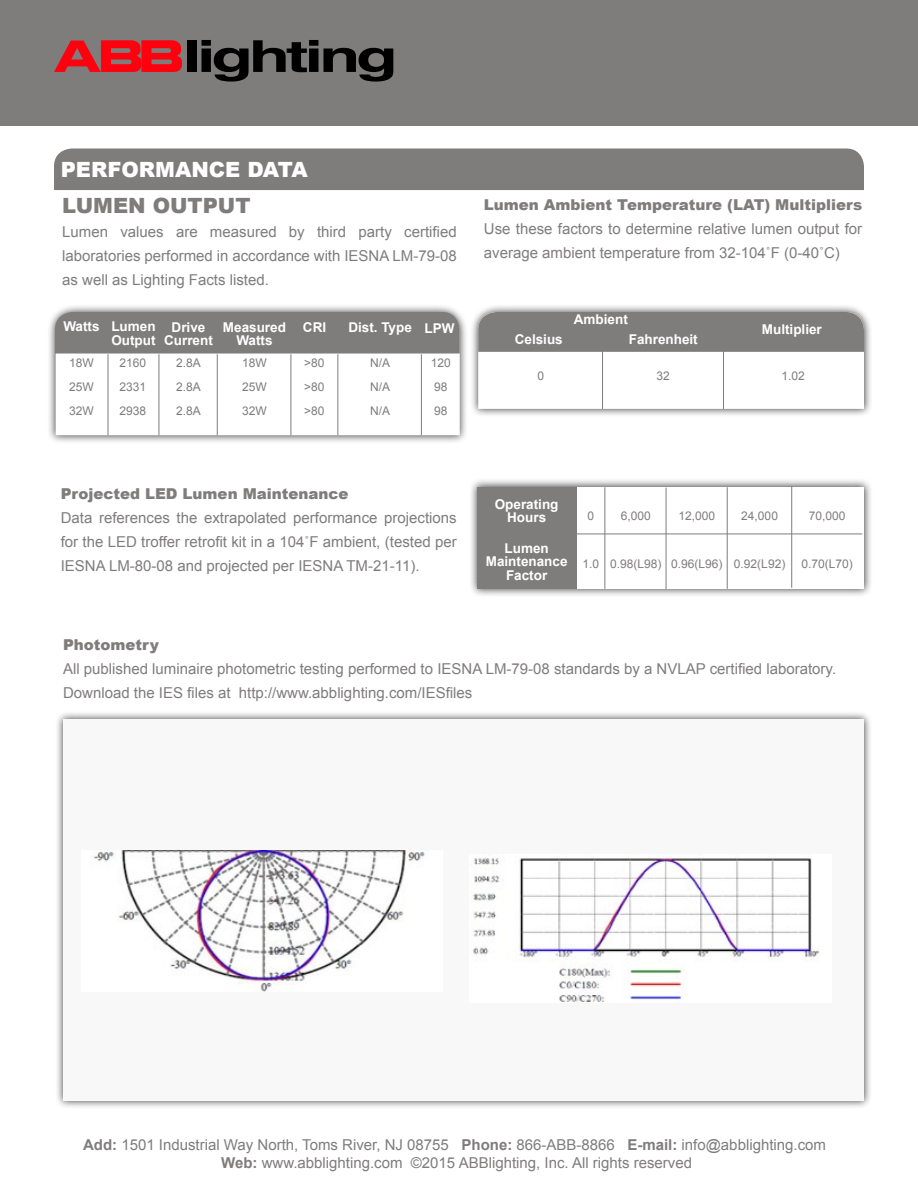
<style>
.page{position:relative;width:918px;height:1188px;background:#fff}
.page>*{position:absolute;margin:0;border:0;box-sizing:border-box;transform-origin:0 0}
.t1{font:900 21px "Arial";color:#fff}
.t2{font:900 21px "Arial";color:#7f7c7c}
.t3{font:15px/24px "Arial";color:#7f7c7c}
.t4{font:900 15px "Arial";color:#7f7c7c}
.t5{font:700 13.5px/13.5px "Arial";color:#fff;text-align:center}
.t6{font:12px/24px "Arial";color:#7f7c7c;text-align:justify}
.s1{font-weight:700}
</style>
<div class="page">
<div style="left:0;top:0;width:918px;height:126px;background:#7f7c7c"></div>
<svg style="left:54px;top:40px;width:128px;height:32px"></svg>
<div style="left:187px;top:40px;width:9px;height:32px;background:#000"></div>
<svg style="left:202px;top:40px;width:116px;height:42px"></svg>
<svg style="left:324px;top:48px;width:69px;height:34px"></svg>
<div style="left:54px;top:148px;width:810px;height:42px;background:#7f7c7c"></div>
<div style="left:470px;top:303px;width:403px;height:114px;background:#000;opacity:.75"></div>
<svg style="left:478px;top:312px;width:386px;height:97px"></svg>
<hr style="left:603px;top:324px;width:1px;height:85px;background:#7f7c7c">
<hr style="left:723px;top:312px;width:1px;height:97px;background:#7f7c7c">
<hr style="left:479px;top:329px;width:243px;height:1px;background:#7f7c7c">
<div style="left:469px;top:478px;width:404px;height:119px;background:#000;opacity:.75"></div>
<div style="left:477px;top:487px;width:387px;height:101px;background:#fff"></div>
<div style="left:55px;top:711px;width:817px;height:398px;background:#000;opacity:.75"></div>
<div style="left:63px;top:719px;width:801px;height:382px;background:#f8f8f8"></div>
<div style="left:477px;top:487px;width:99px;height:102px;background:#7f7c7c"></div>
<hr style="left:604px;top:487px;width:1px;height:102px;background:#7f7c7c">
<hr style="left:791px;top:486px;width:1px;height:102px;background:#7f7c7c">
<hr style="left:666px;top:488px;width:1px;height:101px;background:#7f7c7c">
<hr style="left:727px;top:487px;width:1px;height:102px;background:#7f7c7c">
<hr style="left:576px;top:534px;width:286px;height:1px;background:#7f7c7c">
<img style="left:94px;top:850px;width:331px;height:141px">
<img style="left:473px;top:858px;width:346px;height:144px">
<div style="left:47px;top:304px;width:421px;height:140px;background:#000;opacity:.75"></div>
<svg style="left:56px;top:354px;width:404px;height:81px"></svg>
<div style="left:55px;top:312px;width:405px;height:42px;background:#7f7c7c"></div>
<hr style="left:108px;top:354px;width:1px;height:81px;background:#7f7c7c">
<hr style="left:159px;top:354px;width:1px;height:81px;background:#7f7c7c">
<hr style="left:217px;top:354px;width:1px;height:81px;background:#7f7c7c">
<hr style="left:291px;top:354px;width:1px;height:81px;background:#7f7c7c">
<hr style="left:337px;top:354px;width:1px;height:81px;background:#7f7c7c">
<hr style="left:421px;top:354px;width:1px;height:81px;background:#7f7c7c">
<h1 class="t1" style="left:61px;top:154px;width:249px">PERFORMANCE DATA</h1>
<h1 class="t2" style="left:62px;top:190px;width:190px">LUMEN OUTPUT</h1>
<p class="t3" style="left:62px;top:220px;width:396px;text-align:justify">Lumen values are measured by third party certified laboratories performed in accordance with IESNA LM-79-08 as well as Lighting Facts listed.</p>
<p class="t5" style="left:63px;top:320px;width:94px;text-align:right">Watts Lumen<br>Output</p>
<p class="t5" style="left:164px;top:321px;width:50px">Drive<br>Current</p>
<p class="t5" style="left:223px;top:321px;width:65px">Measured<br>Watts</p>
<p class="t5" style="left:303px;top:321px;width:25px">CRI</p>
<p class="t5" style="left:348px;top:321px;width:108px">Dist. Type LPW</p>
<p class="t6" style="left:69px;top:351px;width:26px">18W 25W 32W</p>
<p class="t6" style="left:119px;top:351px;width:28px">2160<br>2331<br>2938</p>
<p class="t6" style="left:176px;top:351px;width:26px">2.8A 2.8A 2.8A</p>
<p class="t6" style="left:242px;top:351px;width:26px">18W 25W 32W</p>
<p class="t6" style="left:304px;top:351px;width:22px">&gt;80 &gt;80 &gt;80</p>
<p class="t6" style="left:370px;top:351px;width:22px">N/A N/A N/A</p>
<p class="t6" style="left:431px;top:351px;width:22px;text-align:left">120<br>98<br>98</p>
<p class="t4" style="left:484px;top:194px;width:380px">Lumen Ambient Temperature (LAT) Multipliers</p>
<p class="t3" style="left:484px;top:217px;width:380px">Use these factors to determine relative lumen output for average ambient temperature from 32-104˚F (0-40˚C)</p>
<p class="t5" style="left:574px;top:313px;width:55px">Ambient</p>
<p class="t5" style="left:515px;top:333px;width:50px">Celsius</p>
<p class="t5" style="left:629px;top:333px;width:71px">Fahrenheit</p>
<p class="t5" style="left:762px;top:323px;width:62px">Multiplier</p>
<p class="t6" style="left:537px;top:364px;width:8px">0</p>
<p class="t6" style="left:657px;top:364px;width:15px">32</p>
<p class="t6" style="left:781px;top:364px;width:25px">1.02</p>
<p class="t4" style="left:61px;top:482px;width:289px">Projected LED Lumen Maintenance</p>
<p class="t3" style="left:61px;top:505px;width:397px;text-align:justify">Data references the extrapolated performance projections for the LED troffer retrofit kit in a 104˚F ambient, (tested per IESNA LM-80-08 and projected per IESNA TM-21-11).</p>
<p class="t5" style="left:495px;top:498px;width:65px">Operating<br>Hours</p>
<p class="t5" style="left:486px;top:542px;width:83px">Lumen<br>Maintenance<br>Factor</p>
<p class="t6" style="left:588px;top:504px;width:8px">0</p>
<p class="t6" style="left:583px;top:552px;width:18px">1.0</p>
<p class="t6" style="left:621px;top:504px;width:32px">6,000</p>
<p class="t6" style="left:610px;top:552px;width:53px">0.98(L98)</p>
<p class="t6" style="left:678px;top:504px;width:38px">12,000</p>
<p class="t6" style="left:671px;top:552px;width:53px">0.96(L96)</p>
<p class="t6" style="left:741px;top:504px;width:38px">24,000</p>
<p class="t6" style="left:734px;top:552px;width:53px">0.92(L92)</p>
<p class="t6" style="left:809px;top:504px;width:38px">70,000</p>
<p class="t6" style="left:802px;top:552px;width:53px">0.70(L70)</p>
<p class="t4" style="left:63px;top:634px;width:97px">Photometry</p>
<p class="t3" style="left:63px;top:657px;width:775px">All published luminaire photometric testing performed to IESNA LM-79-08 standards by a NVLAP certified laboratory.<br>Download the IES files at http://www.abblighting.com/IESfiles</p>
<p class="t3" style="left:83px;top:1136px;width:745px;line-height:18px;text-align:center"><span class="s1">Add:</span> 1501 Industrial Way North, Toms River, NJ 08755 <span class="s1">Phone:</span> 866-ABB-8866 <span class="s1">E-mail:</span> info@abblighting.com<br><span class="s1">Web:</span> www.abblighting.com ©2015 ABBlighting, Inc. All rights reserved</p>
</div>
